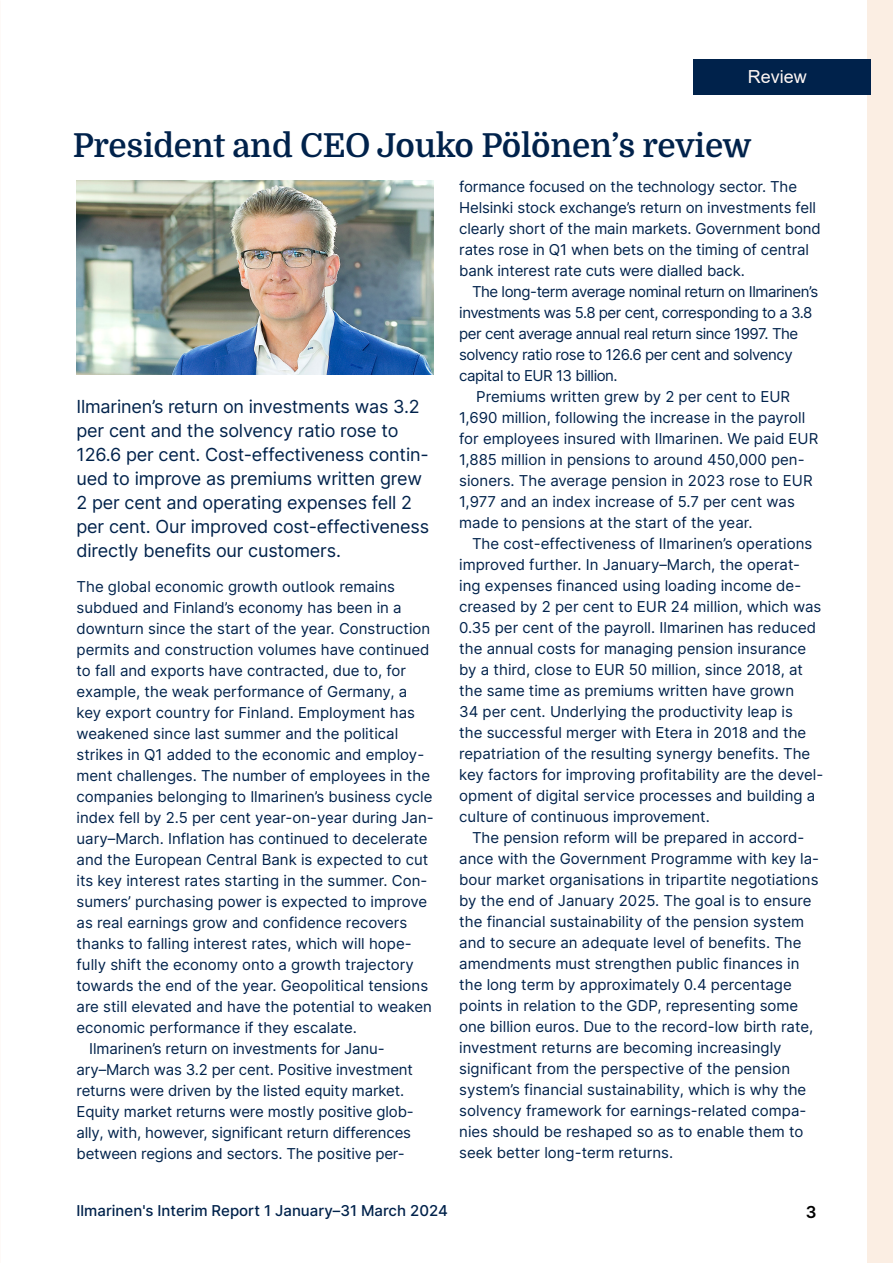
<style>
.page{position:relative;width:893px;height:1263px;background:#fff}
.page>*{position:absolute;margin:0;border:0;box-sizing:border-box;transform-origin:0 0}
.H2{font:600 33px "Domine";letter-spacing:-.01em;color:#00224b}
.Leipis___3mm_sisenny{font:18px/24px "Inter";letter-spacing:-.01em;color:#00224b}
.H2_kahden_rivin_otsi{font:18px "Arial";color:#fef7f4}
.t1{font:600 16.5px "Inter";color:#000}
.Leipis___3mm_sisenny-2{font:15px/21px "Inter";color:#00224b}
.Leipis{font:15px/21px "Inter";color:#00224b}
.Leipis___3mm_sisenny-3{font:15px/21px "Inter";letter-spacing:-.03em;color:#00224b}
.t2{font:500 15px "Inter";color:#00224b}
</style>
<div class="page">
<div style="left:867px;top:0;width:26px;height:1263px;background:#fbeee3"></div>
<img style="left:77px;top:181px;width:357px;height:193px">
<div style="left:693px;top:59px;width:177px;height:36px;background:#00224b"></div>
<h2 class="H2_kahden_rivin_otsi" style="left:748px;top:64px;width:61px">Review</h2>
<h2 class="H2" style="left:73px;top:127px;width:680px">President and CEO Jouko Pölönen’s review</h2>
<p class="Leipis___3mm_sisenny" style="left:77px;top:394px;width:354px">Ilmarinen’s return on investments was 3.2 per cent and the solvency ratio rose to 126.6 per cent. Cost-effectiveness contin&shy;ued to improve as premiums written grew 2 per cent and operating expenses fell 2 per cent. Our improved cost-effectiveness directly benefits our customers.</p>
<p class="Leipis" style="left:77px;top:576px;width:359px">The global economic growth outlook remains subdued and Finland’s economy has been in a downturn since the start of the year. Construction permits and construction volumes have continued to fall and exports have contracted, due to, for example, the weak performance of Germany, a key export country for Finland. Employment has weakened since last summer and the political strikes in Q1 added to the economic and employ&shy;ment challenges. The number of employees in the companies belonging to Ilmarinen’s business cycle index fell by 2.5 per cent year-on-year during Jan&shy;uary–March. Inflation has continued to decelerate and the European Central Bank is expected to cut its key interest rates starting in the summer. Con&shy;sumers’ purchasing power is expected to improve as real earnings grow and confidence recovers thanks to falling interest rates, which will hope&shy;fully shift the economy onto a growth trajectory towards the end of the year. Geopolitical tensions are still elevated and have the potential to weaken economic performance if they escalate.</p>
<p class="Leipis___3mm_sisenny-2" style="left:77px;top:1038px;width:339px;text-indent:13px">Ilmarinen’s return on investments for Janu&shy;ary–March was 3.2 per cent. Positive investment returns were driven by the listed equity market.<br>Equity market returns were mostly positive glob&shy;ally, with, however, significant return differences between regions and sectors. The positive per-</p>
<p class="Leipis___3mm_sisenny-2" style="left:459px;top:175px;width:363px">formance focused on the technology sector. The Helsinki stock exchange’s return on investments fell clearly short of the main markets. Government bond rates rose in Q1 when bets on the timing of central bank interest rate cuts were dialled back.</p>
<p class="Leipis___3mm_sisenny-3" style="left:459px;top:280px;width:360px;text-indent:13px">The long-term average nominal return on Ilmarinen’s investments was 5.8 per cent, corresponding to a 3.8 per cent average annual real return since 1997. The solvency ratio rose to 126.6 per cent and solvency capital to EUR 13 billion.</p>
<p class="Leipis___3mm_sisenny-2" style="left:459px;top:385px;width:361px;text-indent:17px">Premiums written grew by 2 per cent to EUR 1,690 million, following the increase in the payroll for employees insured with Ilmarinen. We paid EUR 1,885 million in pensions to around 450,000 pen&shy;sioners. The average pension in 2023 rose to EUR 1,977 and an index increase of 5.7 per cent was made to pensions at the start of the year.</p>
<p class="Leipis___3mm_sisenny-2" style="left:459px;top:532px;width:365px;text-indent:13px">The cost-effectiveness of Ilmarinen’s operations improved further. In January–March, the operat&shy;ing expenses financed using loading income de&shy;creased by 2 per cent to EUR 24 million, which was 0.35 per cent of the payroll. Ilmarinen has reduced the annual costs for managing pension insurance by a third, close to EUR 50 million, since 2018, at the same time as premiums written have grown<br>34 per cent. Underlying the productivity leap is<br>the successful merger with Etera in 2018 and the repatriation of the resulting synergy benefits. The key factors for improving profitability are the devel&shy;opment of digital service processes and building a culture of continuous improvement.</p>
<p class="Leipis___3mm_sisenny-2" style="left:459px;top:826px;width:361px;text-indent:13px">The pension reform will be prepared in accord&shy;ance with the Government Programme with key la&shy;bour market organisations in tripartite negotiations by the end of January 2025. The goal is to ensure the financial sustainability of the pension system and to secure an adequate level of benefits. The amendments must strengthen public finances in the long term by approximately 0.4 percentage points in relation to the GDP, representing some one billion euros. Due to the record-low birth rate, investment returns are becoming increasingly significant from the perspective of the pension system’s financial sustainability, which is why the solvency framework for earnings-related compa&shy;nies should be reshaped so as to enable them to seek better long-term returns.</p>
<p class="t2" style="left:77px;top:1200px;width:373px">Ilmarinen's Interim Report 1 January–31 March 2024</p>
<p class="t1" style="left:806px;top:1200px;width:12px">3</p>
</div>
